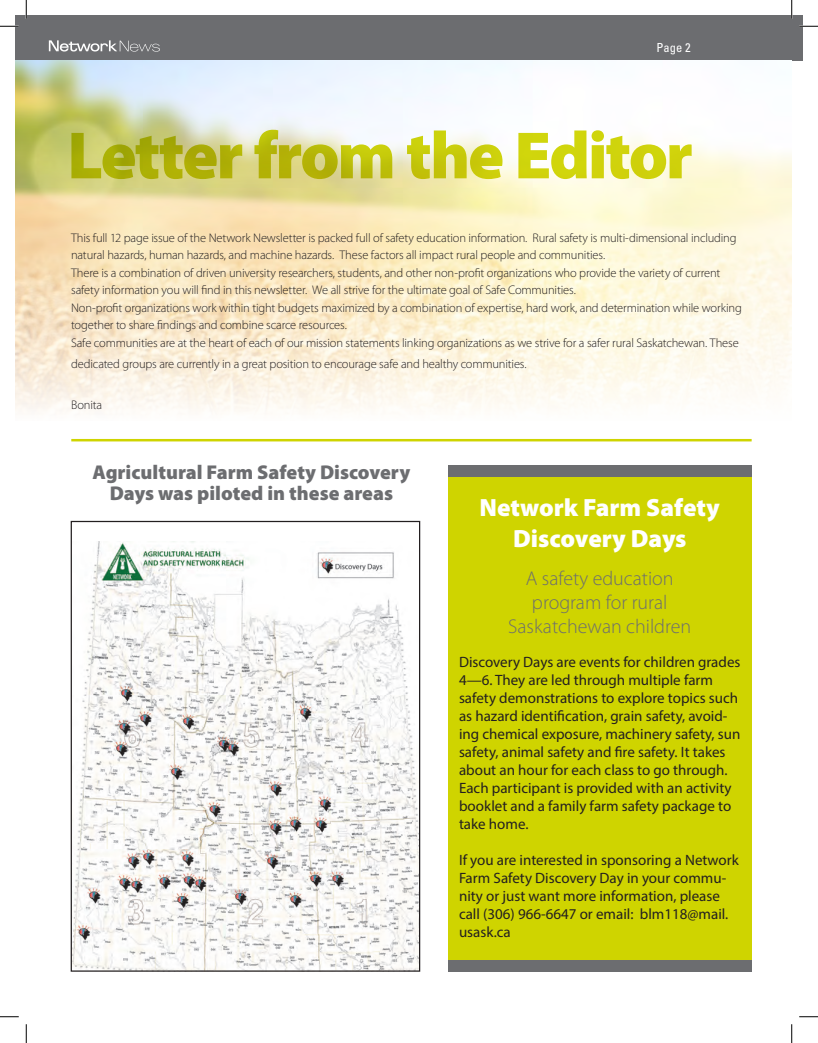
<style>
.page{position:relative;width:818px;height:1043px;background:#fff}
.page>*{position:absolute;margin:0;border:0;box-sizing:border-box;transform-origin:0 0}
.t1{font:900 67.38px "Myriad Pro";letter-spacing:-.035em;color:#cfd400}
.t2{font:900 25px/30px "Myriad Pro";color:#fff;text-align:center}
.t3{font:900 20px/21.2px "Myriad Pro";color:#6c6d70;text-align:center}
.t4{font:300 20px/24px "Myriad Pro";color:#6c6d70;text-align:center}
.t5{font:15px/18px "Myriad Pro";color:#231f20}
.t6{font:300 12.5px/17.5px "Myriad Pro";letter-spacing:-.015em;color:#231f20}
.t7{font:condensed 12.5px "Univers";color:#fff}
</style>
<div class="page">
<div style="left:15px;top:15px;width:776px;height:46px;background:#6c6d70"></div>
<svg style="left:49px;top:40px;width:111px;height:12px"></svg>
<div style="left:791px;top:15px;width:11px;height:46px;background:#6c6d70"></div>
<div style="left:448px;top:465px;width:303px;height:506px;background:#cfd400"></div>
<img style="left:15px;top:60px;width:776px;height:351px">
<img style="left:73px;top:542px;width:345px;height:427px">
<div style="left:71px;top:521px;width:349px;height:450px;border:1px solid #231f20"></div>
<hr style="left:71px;top:439px;width:680px;height:2px;background:#cfd400">
<div style="left:448px;top:465px;width:303px;height:11px;background:#6c6d70"></div>
<div style="left:448px;top:960px;width:303px;height:11px;background:#6c6d70"></div>
<svg style="left:0;top:25px;width:19px;height:2px"></svg>
<svg style="left:799px;top:25px;width:19px;height:2px"></svg>
<svg style="left:0;top:1016px;width:19px;height:1px"></svg>
<svg style="left:799px;top:1016px;width:19px;height:1px"></svg>
<svg style="left:25px;top:0;width:2px;height:19px"></svg>
<svg style="left:25px;top:1024px;width:2px;height:18px"></svg>
<svg style="left:791px;top:0;width:1px;height:19px"></svg>
<svg style="left:791px;top:1024px;width:1px;height:18px"></svg>
<p class="t7" style="left:656px;top:39px;width:36px">Page 2</p>
<h1 class="t1" style="left:67px;top:111px;width:627px">Letter from the Editor</h1>
<p class="t6" style="left:71px;top:229px;width:667px">This full 12 page issue of the Network Newsletter is packed full of safety education information. Rural safety is multi-dimensional including natural hazards, human hazards, and machine hazards. These factors all impact rural people and communities.</p>
<p class="t6" style="left:71px;top:264px;width:650px">There is a combination of driven university researchers, students, and other non-profit organizations who provide the variety of current safety information you will find in this newsletter. We all strive for the ultimate goal of Safe Communities.</p>
<p class="t6" style="left:71px;top:299px;width:672px">Non-profit organizations work within tight budgets maximized by a combination of expertise, hard work, and determination while working together to share findings and combine scarce resources.</p>
<p class="t6" style="left:71px;top:332px;width:669px;line-height:20.6px">Safe communities are at the heart of each of our mission statements linking organizations as we strive for a safer rural Saskatchewan. These dedicated groups are currently in a great position to encourage safe and healthy communities.</p>
<p class="t6" style="left:71px;top:396px;width:33px">Bonita</p>
<p class="t3" style="left:92px;top:461px;width:319px">Agricultural Farm Safety Discovery<br>Days was piloted in these areas</p>
<p class="t2" style="left:479px;top:492px;width:242px">Network Farm Safety<br>Discovery Days</p>
<p class="t4" style="left:508px;top:566px;width:185px">A safety education program for rural<br>Saskatchewan children</p>
<p class="t5" style="left:459px;top:652px;width:283px">Discovery Days are events for children grades 4—6. They are led through multiple farm safety demonstrations to explore topics such as hazard identification, grain safety, avoid&shy;ing chemical exposure, machinery safety, sun safety, animal safety and fire safety. It takes about an hour for each class to go through.</p>
<p class="t5" style="left:459px;top:778px;width:274px;text-align:justify">Each participant is provided with an activity booklet and a family farm safety package to take home.</p>
<p class="t5" style="left:459px;top:850px;width:281px">If you are interested in sponsoring a Network Farm Safety Discovery Day in your commu&shy;nity or just want more information, please call (306) 966-6647 or email: blm118@mail. usask.ca</p>
</div>
